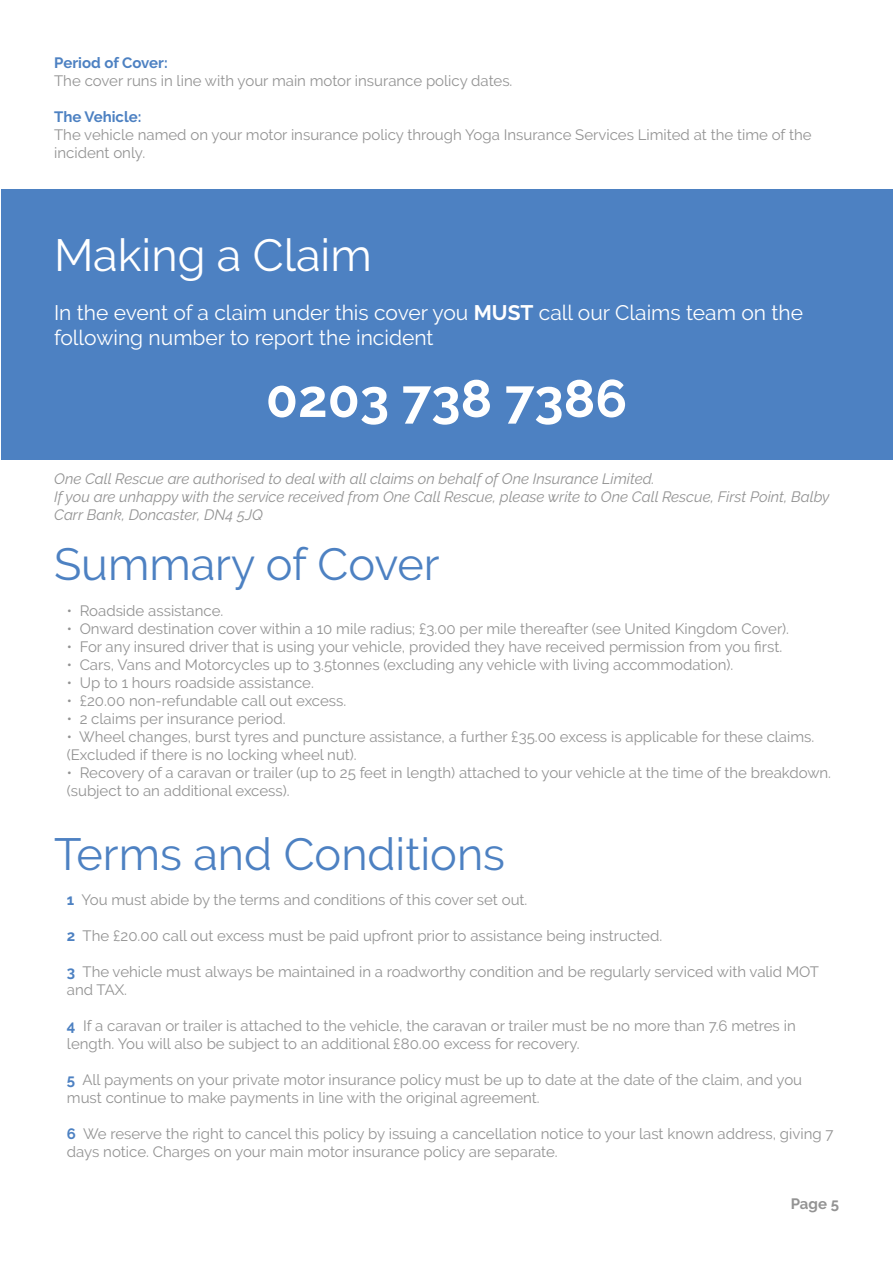
<style>
.page{position:relative;width:893px;height:1263px;background:#fff}
.page>*{position:absolute;margin:0;border:0;box-sizing:border-box;transform-origin:0 0}
.t1{font:700 52.5px "Raleway";color:#fff}
.t2{font:45px "Raleway";color:#4d81c2}
.t3{font:45px "Raleway";color:#fff}
.t4{font:21px/25.2px "Raleway";color:#fff}
.t5{font:15px/18px "Raleway";color:#939393}
.t6{font:italic 15px/18px "Raleway";color:#939393}
.t7{font:700 15px "Raleway";color:#4d81c2}
.t8{font:700 15px "Raleway";color:#939393}
.s1{font-weight:700}
.s2{font-weight:700;color:#4d81c2}
</style>
<div class="page">
<div style="left:1px;top:189px;width:892px;height:270px;background:#4d81c2"></div>
<p class="t7" style="left:54px;top:54px;width:115px">Period of Cover:</p>
<p class="t5" style="left:54px;top:72px;width:460px">The cover runs in line with your main motor insurance policy dates.</p>
<p class="t7" style="left:54px;top:108px;width:89px">The Vehicle:</p>
<p class="t5" style="left:54px;top:126px;width:759px">The vehicle named on your motor insurance policy through Yoga Insurance Services Limited at the time of the incident only.</p>
<p class="t3" style="left:54px;top:229px;width:319px">Making a Claim</p>
<p class="t4" style="left:54px;top:300px;width:750px">In the event of a claim under this cover you <span class="s1">MUST</span> call our Claims team on the following number to report the incident</p>
<p class="t1" style="left:266px;top:368px;width:363px">0203 738 7386</p>
<p class="t6" style="left:54px;top:470px;width:602px">One Call Rescue are authorised to deal with all claims on behalf of One Insurance Limited.</p>
<p class="t6" style="left:54px;top:488px;width:777px">If you are unhappy with the service received from One Call Rescue, please write to One Call Rescue, First Point, Balby<br>Carr Bank, Doncaster, DN4 5JQ</p>
<p class="t2" style="left:54px;top:538px;width:387px">Summary of Cover</p>
<p class="t5" style="left:67px;top:601px;width:158px">• Roadside assistance.</p>
<p class="t5" style="left:67px;top:619px;width:724px">• Onward destination cover within a 10 mile radius; £3.00 per mile thereafter (see United Kingdom Cover).</p>
<p class="t5" style="left:67px;top:637px;width:717px">• For any insured driver that is using your vehicle, provided they have received permission from you first.</p>
<p class="t5" style="left:67px;top:655px;width:668px">• Cars, Vans and Motorcycles up to 3.5tonnes (excluding any vehicle with living accommodation).</p>
<p class="t5" style="left:67px;top:673px;width:249px">• Up to 1 hours roadside assistance.</p>
<p class="t5" style="left:67px;top:691px;width:281px">• £20.00 non-refundable call out excess.</p>
<p class="t5" style="left:67px;top:709px;width:220px">• 2 claims per insurance period.</p>
<p class="t5" style="left:67px;top:727px;width:749px">• Wheel changes, burst tyres and puncture assistance, a further £35.00 excess is applicable for these claims. (Excluded if there is no locking wheel nut).</p>
<p class="t5" style="left:67px;top:763px;width:766px">• Recovery of a caravan or trailer (up to 25 feet in length) attached to your vehicle at the time of the breakdown. (subject to an additional excess).</p>
<p class="t2" style="left:54px;top:828px;width:452px">Terms and Conditions</p>
<p class="t5" style="left:67px;top:891px;width:462px"><span class="s2">1</span> You must abide by the terms and conditions of this cover set out.</p>
<p class="t5" style="left:67px;top:927px;width:597px"><span class="s2">2</span> The £20.00 call out excess must be paid upfront prior to assistance being instructed.</p>
<p class="t5" style="left:67px;top:963px;width:754px"><span class="s2">3</span> The vehicle must always be maintained in a roadworthy condition and be regularly serviced with valid MOT and TAX.</p>
<p class="t5" style="left:67px;top:1017px;width:730px"><span class="s2">4</span> If a caravan or trailer is attached to the vehicle, the caravan or trailer must be no more than 7.6 metres in length. You will also be subject to an additional £80.00 excess for recovery.</p>
<p class="t5" style="left:67px;top:1071px;width:737px"><span class="s2">5</span> All payments on your private motor insurance policy must be up to date at the date of the claim, and you must continue to make payments in line with the original agreement.</p>
<p class="t5" style="left:67px;top:1125px;width:768px"><span class="s2">6</span> We reserve the right to cancel this policy by issuing a cancellation notice to your last known address, giving 7 days notice. Charges on your main motor insurance policy are separate.</p>
<p class="t8" style="left:791px;top:1195px;width:50px">Page 5</p>
</div>
